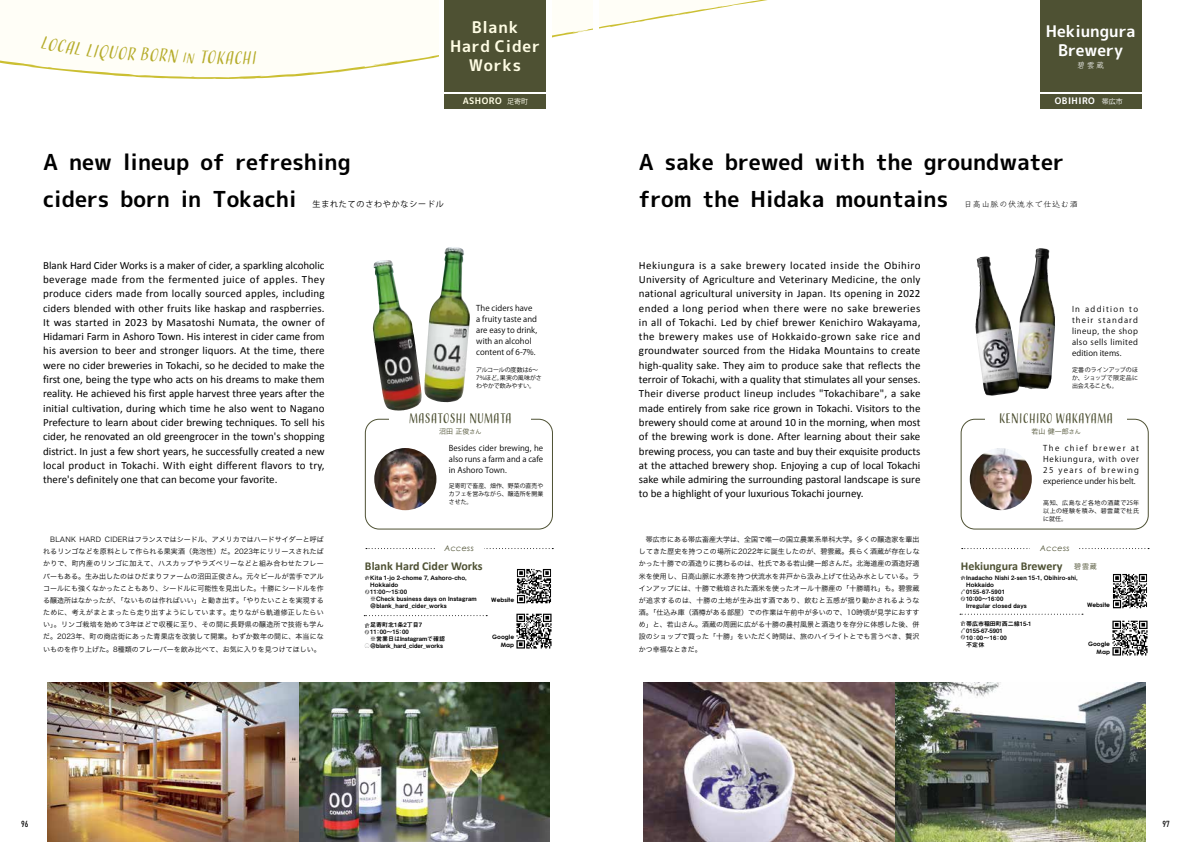
<style>
.page{position:relative;width:1191px;height:842px;background:#fff}
.page>*{position:absolute;margin:0;border:0;box-sizing:border-box;transform-origin:0 0}
.t1{font:22px/36.5px "Yasashisa Bold Font";color:#000}
.t2{font:italic 17px "Adorn Condensed Sans";color:#b6ac2b}
.t3{font:16px/19px "Yasashisa Bold Font";letter-spacing:.05em;color:#fffde4;text-align:center}
.t4{font:16px/19px "Yasashisa Bold Font";color:#fff;text-align:center}
.t5{font:13px "Adorn Condensed Sans";letter-spacing:.005em;color:#4e5133}
.t6{font:italic 13px "Adorn Condensed Sans";color:#b6ac2b}
.t7{font:700 12px "Calibri";color:#4e5133}
.t8{font:11px/14.3px "Calibri";color:#000;text-align:justify}
.t9{font:9px "Yasashisa Bold Font";letter-spacing:.05em;color:#fffde4}
.t10{font:9px "Yasashisa Bold Font";letter-spacing:.05em;color:#fff}
.t11{font:condensed 9px "DIN2014";color:#000}
.t12{font:8px/11px "Koz Go Pro";letter-spacing:.01em;color:#000;text-align:justify}
.t13{font:8px "Koz Go Pr 6 N";letter-spacing:.1em;color:#000}
.t14{font:8px "Klee Pro M";letter-spacing:.1em;color:#000}
.t15{font:italic 8px "Century Gothic";letter-spacing:.04em;color:#4e5133}
.t16{font:8px "Klee Pro M";color:#fff}
.t17{font:7px/12.2px "Hira Kaku Pro W3";color:#000;text-align:justify}
.t18{font:7px "Hira Kaku Pro W3";color:#4e5133}
.t19{font:6px/7px "Midashi Go Pro MB31";letter-spacing:.025em;color:#000}
.t20{font:6px/8px "Koz Go Pro";letter-spacing:.005em;color:#000;text-align:justify}
.t21{font:6px/7px "Midashi Go Pro MB31";color:#000}
.t22{font:6px/7px "Midashi Go Pro MB31";letter-spacing:-.005em;color:#000}
.t23{font:700 6px/7.7px "Century Gothic";color:#000;text-align:right}
.s1{font-size:17px}
.s2{font-family:"Koz Go Pro";font-size:7px;color:#fffeee}
.s3{font-size:6px}
.s4{font-family:"Koz Go Pro";font-size:7px}
.s5{font-family:"Koz Go Pro";font-weight:400;font-size:7px}
</style>
<div class="page">
<svg style="left:0;top:28px;width:592px;height:51px"></svg>
<svg style="left:424px;top:57px;width:6px;height:3px"></svg>
<svg style="left:231px;top:76px;width:14px;height:3px"></svg>
<svg style="left:191px;top:76px;width:10px;height:4px"></svg>
<svg style="left:439px;top:0;width:112px;height:109px"></svg>
<img style="left:517px;top:569px;width:34px;height:35px">
<img style="left:516px;top:613px;width:36px;height:36px">
<svg style="left:365px;top:590px;width:4px;height:4px"></svg>
<svg style="left:364px;top:623px;width:6px;height:11px"></svg>
<svg style="left:364px;top:575px;width:6px;height:5px"></svg>
<svg style="left:364px;top:615px;width:123px;height:1px"></svg>
<svg style="left:366px;top:548px;width:187px;height:1px"></svg>
<div style="left:435px;top:541px;width:48px;height:15px;background:#fff"></div>
<img style="left:47px;top:682px;width:502px;height:160px">
<div style="left:365px;top:419px;width:188px;height:110px;border:1px solid #4e5133;border-radius:14px"></div>
<div style="left:389px;top:411px;width:142px;height:28px;background:#fff"></div>
<div style="left:444px;top:0;width:101px;height:91px;background:#4e5133"></div>
<div style="left:444px;top:94px;width:101px;height:14px;background:#4e5133"></div>
<img style="left:374px;top:448px;width:62px;height:62px;border-radius:31px">
<img style="left:373px;top:260px;width:13px;height:15px">
<svg style="left:444px;top:247px;width:9px;height:13px"></svg>
<svg style="left:599px;top:0;width:543px;height:79px"></svg>
<svg style="left:576px;top:29px;width:16px;height:3px"></svg>
<svg style="left:668px;top:15px;width:7px;height:2px"></svg>
<img style="left:969px;top:448px;width:62px;height:62px;border-radius:31px">
<img style="left:1113px;top:574px;width:34px;height:35px">
<img style="left:1112px;top:620px;width:36px;height:36px">
<svg style="left:960px;top:589px;width:5px;height:12px"></svg>
<svg style="left:960px;top:621px;width:6px;height:18px"></svg>
<svg style="left:960px;top:575px;width:6px;height:5px"></svg>
<svg style="left:960px;top:614px;width:123px;height:1px"></svg>
<svg style="left:961px;top:548px;width:188px;height:1px"></svg>
<div style="left:1030px;top:541px;width:49px;height:15px;background:#fff"></div>
<img style="left:1019px;top:248px;width:36px;height:141px">
<img style="left:643px;top:682px;width:502px;height:160px">
<div style="left:960px;top:419px;width:188px;height:110px;border:1px solid #4e5133;border-radius:14px"></div>
<div style="left:985px;top:411px;width:142px;height:28px;background:#fff"></div>
<div style="left:1040px;top:0;width:101px;height:91px;background:#4e5133"></div>
<div style="left:1040px;top:94px;width:101px;height:14px;background:#4e5133"></div>
<img style="left:975px;top:256px;width:44px;height:140px">
<svg style="left:41px;top:37px;width:87px;height:24px"></svg>
<svg style="left:217px;top:51px;width:9px;height:13px"></svg>
<svg style="left:243px;top:50px;width:13px;height:14px"></svg>
<h2 class="t2" style="left:127px;top:43px;width:52px;rotate:3deg">r Born</h2>
<p class="t6" style="left:183px;top:50px;width:35px;rotate:2deg">in <span class="s1">To</span></p>
<h2 class="t2" style="left:224px;top:47px;width:22px">ac</h2>
<h3 class="t3" style="left:450px;top:17px;width:91px">Blank<br>Hard Cider<br>Works</h3>
<p class="t9" style="left:453px;top:95px;width:76px">　ASHORO <span class="s2">足寄町</span></p>
<h1 class="t1" style="left:43px;top:143px;width:309px">A new lineup of refreshing ciders born in Tokachi</h1>
<p class="t13" style="left:312px;top:199px;width:133px">生まれたてのさわやかなシードル</p>
<p class="t8" style="left:43px;top:258px;width:283px">Blank Hard Cider Works is a maker of cider, a sparkling alcoholic beverage made from the fermented juice of apples. They produce ciders made from locally sourced apples, including ciders blended with other fruits like haskap and raspberries.<br>It was started in 2023 by Masatoshi Numata, the owner of Hidamari Farm in Ashoro Town. His interest in cider came from his aversion to beer and stronger liquors. At the time, there were no cider breweries in Tokachi, so he decided to make the first one, being the type who acts on his dreams to make them reality. He achieved his first apple harvest three years after the initial cultivation, during which time he also went to Nagano Prefecture to learn about cider brewing techniques. To sell his cider, he renovated an old greengrocer in the town's shopping district. In just a few short years, he successfully created a new local product in Tokachi. With eight different flavors to try, there's definitely one that can become your favorite.</p>
<p class="t17" style="left:43px;top:533px;width:282px">　BLANK HARD CIDERはフランスではシードル、アメリカではハードサイダーと呼ばれるリンゴなどを原料として作られる果実酒（発泡性）だ。2023年にリリースされたばかりで、町内産のリンゴに加えて、ハスカップやラズベリーなどと組み合わせたフレーバーもある。生み出したのはひだまりファームの沼田正俊さん。元々ビールが苦手でアルコールにも強くなかったこともあり、シードルに可能性を見出した。十勝にシードルを作る醸造所はなかったが、「ないものは作ればいい」と動き出す。「やりたいことを実現するために、考えがまとまったら走り出すようにしています。走りながら軌道修正したらいい」。リンゴ栽培を始めて3年ほどで収穫に至り、その間に長野県の醸造所で技術も学んだ。2023年、町の商店街にあった青果店を改装して開業。わずか数年の間に、本当にないものを作り上げた。8種類のフレーバーを飲み比べて、お気に入りを見つけてほしい。</p>
<p class="t12" style="left:476px;top:303px;width:63px;text-align:left">The ciders have a fruity taste and are easy to drink, with an alcohol content of 6-7%.</p>
<p class="t20" style="left:476px;top:366px;width:67px;text-align:left">アルコールの度数は6～<br>7％ほど。果実の風味がさわやかで飲みやすい。</p>
<p class="t5" style="left:409px;top:410px;width:104px">MASATOSHI NUMATA</p>
<p class="t18" style="left:439px;top:425px;width:44px">沼田 正俊<span class="s3">さん</span></p>
<p class="t12" style="left:449px;top:443px;width:96px">Besides cider brewing, he also runs a farm and a cafe in Ashoro Town.</p>
<p class="t20" style="left:449px;top:482px;width:96px">足寄町で畜産、畑作、野菜の直売やカフェを営みながら、醸造所を開業させた。</p>
<p class="t15" style="left:444px;top:542px;width:31px">Access</p>
<p class="t7" style="left:365px;top:558px;width:119px">Blank Hard Cider Works</p>
<p class="t19" style="left:370px;top:573px;width:108px">Kita 1-jo 2-chome 7, Ashoro-cho,<br>Hokkaido<br>11：00～15：00<br>※Check business days on Instagram＠blank_hard_cider_works</p>
<p class="t21" style="left:370px;top:621px;width:77px">足寄町北1条2丁目7<br>11：00～15：00<br>※営業日はInstagramで確認＠blank_hard_cider_works</p>
<p class="t23" style="left:491px;top:595px;width:24px">Website</p>
<p class="t23" style="left:492px;top:633px;width:23px">Google<br>Map</p>
<h3 class="t4" style="left:1046px;top:21px;width:91px">Hekiungura<br>Brewery</h3>
<p class="t16" style="left:1077px;top:60px;width:29px">碧雲蔵</p>
<p class="t10" style="left:1055px;top:95px;width:70px">OBIHIRO <span class="s4">帯広市</span></p>
<h1 class="t1" style="left:639px;top:143px;width:426px">A sake brewed with the groundwater from the Hidaka mountains</h1>
<p class="t14" style="left:964px;top:199px;width:115px">日高山脈の伏流水で仕込む酒</p>
<p class="t8" style="left:639px;top:258px;width:283px">Hekiungura is a sake brewery located inside the Obihiro University of Agriculture and Veterinary Medicine, the only national agricultural university in Japan. Its opening in 2022 ended a long period when there were no sake breweries in all of Tokachi. Led by chief brewer Kenichiro Wakayama, the brewery makes use of Hokkaido-grown sake rice and groundwater sourced from the Hidaka Mountains to create high-quality sake. They aim to produce sake that reflects the terroir of Tokachi, with a quality that stimulates all your senses.<br>Their diverse product lineup includes "Tokachibare", a sake made entirely from sake rice grown in Tokachi. Visitors to the brewery should come at around 10 in the morning, when most of the brewing work is done. After learning about their sake brewing process, you can taste and buy their exquisite products at the attached brewery shop. Enjoying a cup of local Tokachi sake while admiring the surrounding pastoral landscape is sure to be a highlight of your luxurious Tokachi journey.</p>
<p class="t17" style="left:639px;top:533px;width:282px">　帯広市にある帯広畜産大学は、全国で唯一の国立農業系単科大学。多くの醸造家を輩出してきた歴史を持つこの場所に2022年に誕生したのが、碧雲蔵。長らく酒蔵が存在しなかった十勝での酒造りに携わるのは、杜氏である若山健一郎さんだ。北海道産の酒造好適米を使用し、日高山脈に水源を持つ伏流水を井戸から汲み上げて仕込み水としている。ラインアップには、十勝で栽培された酒米を使ったオール十勝産の「十勝晴れ」も。碧雲蔵が追求するのは、十勝の土地が生み出す酒であり、飲むと五感が揺り動かされるような酒。「仕込み庫（酒樽がある部屋）での作業は午前中が多いので、10時頃が見学におすすめ」と、若山さん。酒蔵の周囲に広がる十勝の農村風景と酒造りを存分に体感した後、併設のショップで買った「十勝」をいただく時間は、旅のハイライトとでも言うべき、贅沢かつ幸福なときだ。</p>
<p class="t12" style="left:1072px;top:303px;width:68px">In addition to their standard lineup, the shop also sells limited edition items.</p>
<p class="t20" style="left:1072px;top:366px;width:68px">定番のラインアップのほか、ショップで限定品に出会えることも。</p>
<p class="t5" style="left:999px;top:410px;width:115px">KENICHIRO WAKAYAMA</p>
<p class="t18" style="left:1031px;top:425px;width:51px">若山 健一郎<span class="s3">さん</span></p>
<p class="t12" style="left:1043px;top:443px;width:97px">The chief brewer at Hekiungura, with over 25 years of brewing experience under his belt.</p>
<p class="t20" style="left:1043px;top:499px;width:97px">高知、広島など各地の酒蔵で25年以上の経験を積み、碧雲蔵で杜氏に就任。</p>
<p class="t15" style="left:1040px;top:542px;width:31px">Access</p>
<p class="t7" style="left:960px;top:558px;width:145px">Hekiungura Brewery <span class="s5">碧雲蔵　</span></p>
<p class="t23" style="left:1087px;top:600px;width:24px">Website</p>
<p class="t23" style="left:1088px;top:640px;width:23px">Google<br>Map</p>
<p class="t19" style="left:966px;top:573px;width:113px">Inadacho Nishi 2-sen 15-1, Obihiro-shi,<br>Hokkaido<br>0155-67-5901<br>10：00〜16：00<br>Irregular closed days</p>
<p class="t22" style="left:966px;top:619px;width:67px">帯広市稲田町西二線15-1<br>0155-67-5901<br>10：00〜16：00<br>不定休</p>
<p class="t11" style="left:21px;top:818px;width:9px">96</p>
<p class="t11" style="left:1162px;top:818px;width:9px">97</p>
</div>
